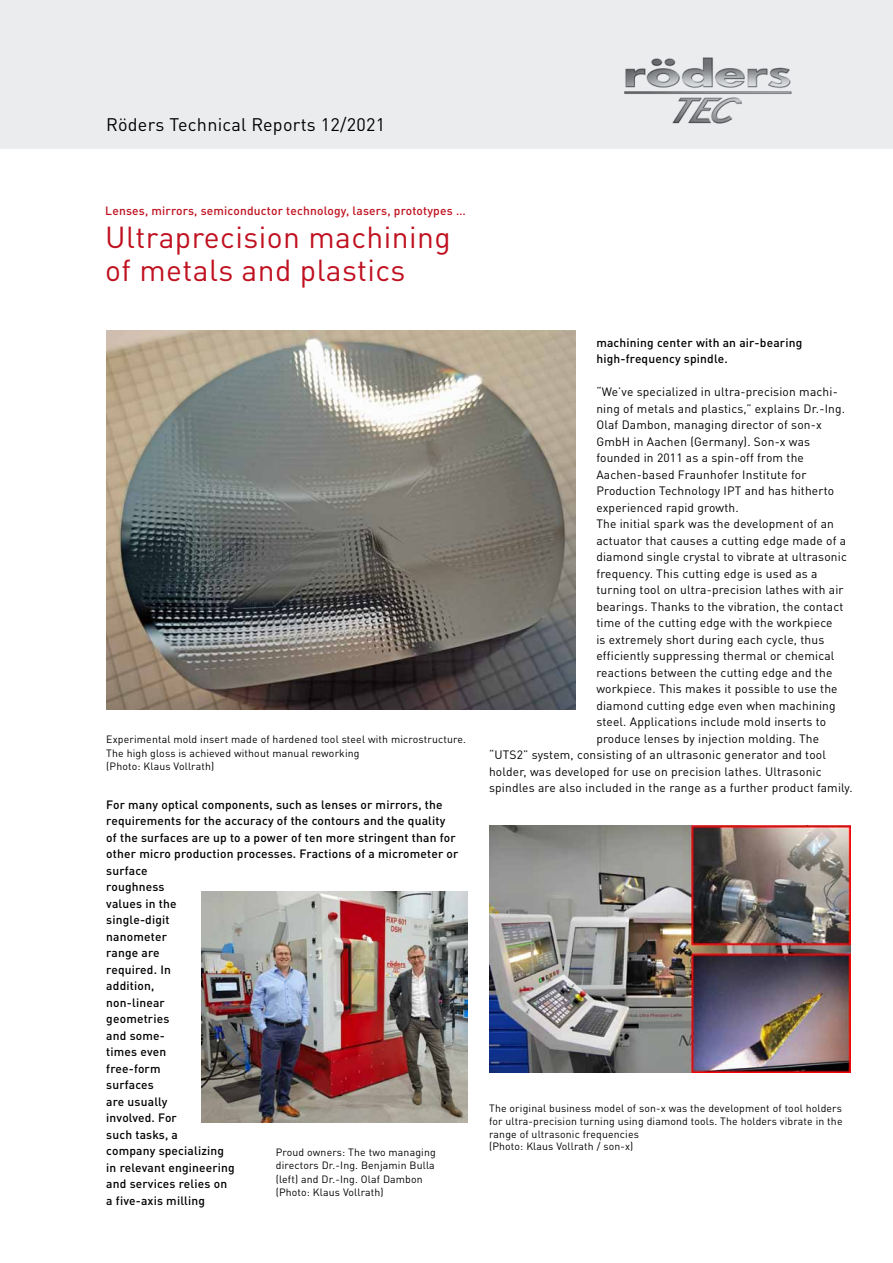
<style>
.page{position:relative;width:893px;height:1263px;background:#fff}
.page>*{position:absolute;margin:0;border:0;box-sizing:border-box;transform-origin:0 0}
.t1{font:30px/33px "DIN Pro";letter-spacing:.015em;color:#c01120}
.t2{font:18px "DIN Pro";letter-spacing:.015em;color:#000}
.t3{font:12px "DIN Pro";letter-spacing:.015em;color:#000}
.t4{font:500 12px/16.5px "DIN Pro";letter-spacing:.015em;color:#000}
.t5{font:500 12px "DIN Pro";letter-spacing:.015em;color:#c01120}
.t6{font:10.5px/13.5px "DIN Pro";letter-spacing:.015em;color:#000}
</style>
<div class="page">
<div style="left:0;top:0;width:893px;height:149px;background:#eaecee"></div>
<img style="left:624px;top:57px;width:168px;height:67px">
<img style="left:106px;top:331px;width:469px;height:379px">
<img style="left:202px;top:891px;width:265px;height:231px">
<img style="left:489px;top:825px;width:361px;height:248px">
<h2 class="t2" style="left:106px;top:111px;width:280px">Röders Technical Reports 12/2021</h2>
<p class="t5" style="left:105px;top:201px;width:362px">Lenses, mirrors, semiconductor technology, lasers, prototypes …</p>
<h1 class="t1" style="left:105px;top:218px;width:347px">Ultraprecision machining of metals and plastics</h1>
<p class="t6" style="left:106px;top:732px;width:361px">Experimental mold insert made of hardened tool steel with microstructure.<br>The high gloss is achieved without manual reworking<br>(Photo: Klaus Vollrath)</p>
<p class="t4" style="left:106px;top:795px;width:354px">For many optical components, such as lenses or mirrors, the requirements for the accuracy of the contours and the quality of the surfaces are up to a power of ten more stringent than for other micro production processes. Fractions of a micrometer or surface<br>roughness<br>values in the<br>single-digit<br>nanometer<br>range are<br>required. In<br>addition,<br>non-linear<br>geometries<br>and some-<br>times even<br>free-form<br>surfaces<br>are usually<br>involved. For<br>such tasks, a<br>company specializing<br>in relevant engineering<br>and services relies on<br>a five-axis milling</p>
<p class="t6" style="left:276px;top:1144px;width:161px">Proud owners: The two managing directors Dr.-Ing. Benjamin Bulla (left) and Dr.-Ing. Olaf Dambon (Photo: Klaus Vollrath)</p>
<p class="t4" style="left:596px;top:333px;width:207px">machining center with an air-bearing high-frequency spindle.</p>
<p class="t3" style="left:596px;top:383px;width:243px">“We’ve specialized in ultra-precision machi-</p>
<p class="t3" style="left:596px;top:399px;width:250px">ning of metals and plastics,” explains Dr.-Ing.</p>
<p class="t3" style="left:596px;top:416px;width:227px">Olaf Dambon, managing director of son-x</p>
<p class="t3" style="left:596px;top:432px;width:215px">GmbH in Aachen (Germany). Son-x was</p>
<p class="t3" style="left:596px;top:449px;width:209px">founded in 2011 as a spin-off from the</p>
<p class="t3" style="left:596px;top:465px;width:212px">Aachen-based Fraunhofer Institute for</p>
<p class="t3" style="left:596px;top:482px;width:239px">Production Technology IPT and has hitherto</p>
<p class="t3" style="left:596px;top:498px;width:144px">experienced rapid growth.</p>
<p class="t3" style="left:596px;top:515px;width:239px">The initial spark was the development of an</p>
<p class="t3" style="left:596px;top:531px;width:251px">actuator that causes a cutting edge made of a</p>
<p class="t3" style="left:596px;top:548px;width:252px">diamond single crystal to vibrate at ultrasonic</p>
<p class="t3" style="left:596px;top:564px;width:223px">frequency. This cutting edge is used as a</p>
<p class="t3" style="left:596px;top:581px;width:249px">turning tool on ultra-precision lathes with air</p>
<p class="t3" style="left:596px;top:597px;width:248px">bearings. Thanks to the vibration, the contact</p>
<p class="t3" style="left:596px;top:614px;width:238px">time of the cutting edge with the workpiece</p>
<p class="t3" style="left:596px;top:630px;width:229px">is extremely short during each cycle, thus</p>
<p class="t3" style="left:596px;top:647px;width:240px">efficiently suppressing thermal or chemical</p>
<p class="t3" style="left:596px;top:663px;width:237px">reactions between the cutting edge and the</p>
<p class="t3" style="left:596px;top:680px;width:243px">workpiece. This makes it possible to use the</p>
<p class="t3" style="left:596px;top:696px;width:241px">diamond cutting edge even when machining</p>
<p class="t3" style="left:596px;top:713px;width:231px">steel. Applications include mold inserts to</p>
<p class="t3" style="left:596px;top:729px;width:224px">produce lenses by injection molding. The</p>
<p class="t3" style="left:489px;top:746px;width:338px">“UTS2” system, consisting of an ultrasonic generator and tool</p>
<p class="t3" style="left:489px;top:762px;width:334px">holder, was developed for use on precision lathes. Ultrasonic</p>
<p class="t3" style="left:489px;top:779px;width:365px">spindles are also included in the range as a further product family.</p>
<p class="t6" style="left:489px;top:1101px;width:355px;line-height:12.6px">The original business model of son-x was the development of tool holders for ultra-precision turning using diamond tools. The holders vibrate in the range of ultrasonic frequencies<br>(Photo: Klaus Vollrath / son-x)</p>
</div>
